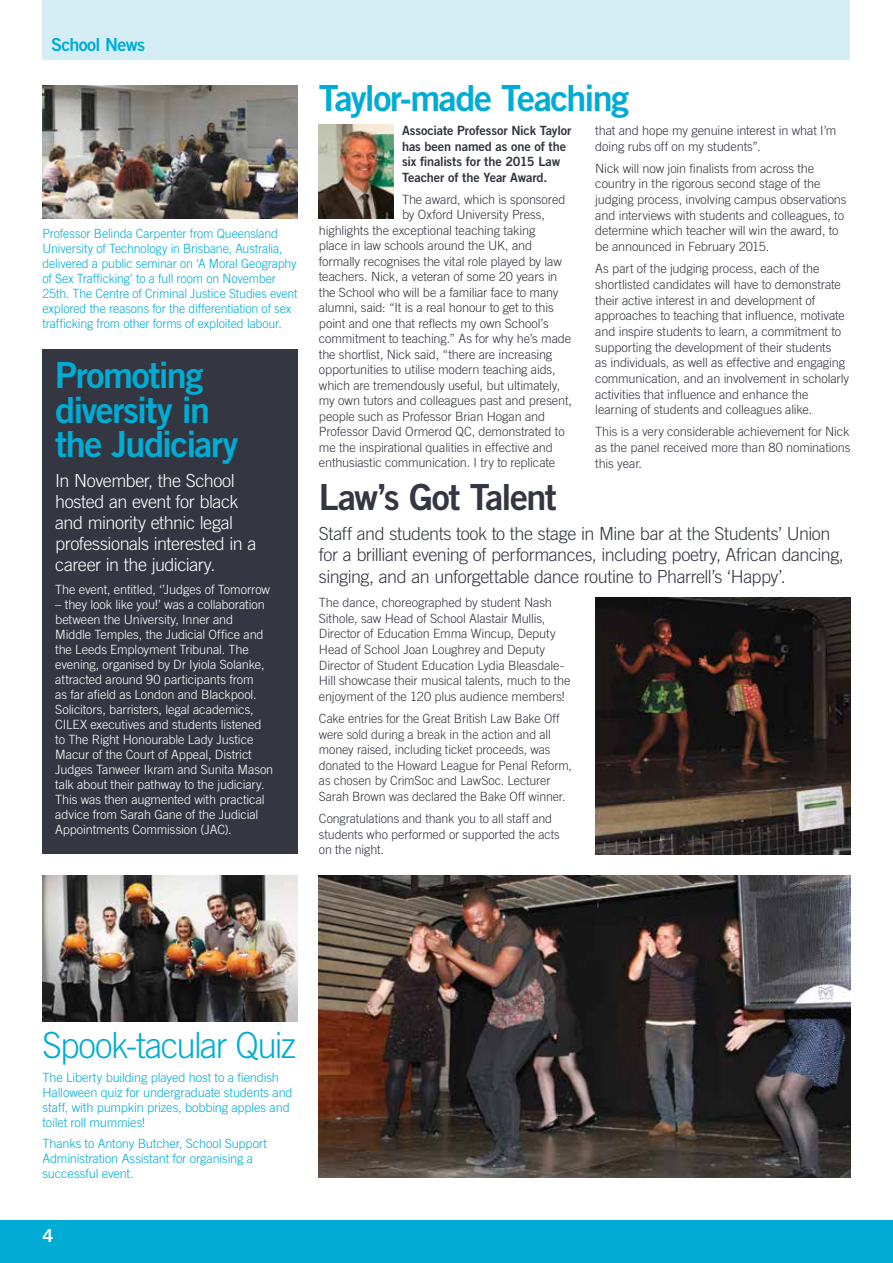
<style>
.page{position:relative;width:893px;height:1263px;background:#fff}
.page>*{position:absolute;margin:0;border:0;box-sizing:border-box;transform-origin:0 0}
.t1{font:36px/34.5px "Trade Gothic LT Std Bd 2";letter-spacing:-.045em;color:#00acd4}
.t2{font:300 36px "Trade Gothic LT Std";letter-spacing:-.045em;color:#00acd4}
.t3{font:36px "Trade Gothic LT Std Bd 2";letter-spacing:-.045em;color:#343741}
.t4{font:300 18px/21.6px "Trade Gothic LT Std";letter-spacing:-.025em;color:#343741}
.t5{font:300 18px/21px "Trade Gothic LT Std";letter-spacing:-.025em;color:#fff}
.t6{font:18px "Trade Gothic LT Std Bd 2";letter-spacing:-.04em;color:#00acd4}
.t7{font:18px "Trade Gothic LT Std Bd 2";color:#fff}
.t8{font:300 12.75px/15.8px "Trade Gothic LT Std";letter-spacing:-.01em;color:#343741}
.t9{font:300 12.75px/15px "Trade Gothic LT Std";letter-spacing:-.01em;color:#fff}
.t10{font:300 12.75px/15px "Trade Gothic LT Std";letter-spacing:-.01em;color:#00acd4}
.t11{font:12.75px/15.5px "Trade Gothic LT Std Bd 2";letter-spacing:-.01em;color:#343741}
</style>
<div class="page">
<div style="left:0;top:1220px;width:893px;height:43px;background:#00acd4"></div>
<img style="left:43px;top:875px;width:255px;height:146px">
<img style="left:319px;top:875px;width:531px;height:303px">
<img style="left:595px;top:597px;width:255px;height:257px">
<div style="left:43px;top:0;width:807px;height:60px;background:#d5eef6"></div>
<div style="left:43px;top:349px;width:255px;height:505px;background:#343741"></div>
<img style="left:43px;top:85px;width:255px;height:133px">
<img style="left:319px;top:124px;width:75px;height:94px">
<h2 class="t6" style="left:51px;top:33px;width:95px">School News</h2>
<p class="t10" style="left:43px;top:226px;width:257px">Professor Belinda Carpenter from Queensland University of Technology in Brisbane, Australia, delivered a public seminar on ‘A Moral Geography of Sex Trafficking’ to a full room on November 25th. The Centre of Criminal Justice Studies event explored the reasons for the differentiation of sex trafficking from other forms of exploited labour.</p>
<h1 class="t1" style="left:55px;top:357px;width:185px">Promoting diversity in the Judiciary</h1>
<h2 class="t5" style="left:55px;top:470px;width:203px">In November, the School hosted an event for black and minority ethnic legal professionals interested in a career in the judiciary.</h2>
<p class="t9" style="left:55px;top:582px;width:216px">The event, entitled, ‘’Judges of Tomorrow</p>
<p class="t9" style="left:55px;top:597px;width:220px">– they look like you!’ was a collaboration between the University, Inner and<br>Middle Temples, the Judicial Office and the Leeds Employment Tribunal. The evening, organised by Dr Iyiola Solanke, attracted around 90 participants from<br>as far afield as London and Blackpool.<br>Solicitors, barristers, legal academics, CILEX executives and students listened to The Right Honourable Lady Justice Macur of the Court of Appeal, District Judges Tanweer Ikram and Sunita Mason talk about their pathway to the judiciary.<br>This was then augmented with practical advice from Sarah Gane of the Judicial Appointments Commission (JAC).</p>
<h1 class="t1" style="left:319px;top:80px;width:312px">Taylor-made Teaching</h1>
<p class="t11" style="left:402px;top:123px;width:171px">Associate Professor Nick Taylor has been named as one of the six finalists for the 2015 Law<br>Teacher of the Year Award.</p>
<p class="t8" style="left:402px;top:191px;width:165px">The award, which is sponsored</p>
<p class="t8" style="left:402px;top:206px;width:144px">by Oxford University Press,</p>
<p class="t8" style="left:319px;top:222px;width:218px">highlights the exceptional teaching taking</p>
<p class="t8" style="left:319px;top:237px;width:215px">place in law schools around the UK, and</p>
<p class="t8" style="left:319px;top:253px;width:245px">formally recognises the vital role played by law</p>
<p class="t8" style="left:319px;top:269px;width:240px">teachers. Nick, a veteran of some 20 years in</p>
<p class="t8" style="left:319px;top:284px;width:241px">the School who will be a familiar face to many</p>
<p class="t8" style="left:319px;top:300px;width:236px">alumni, said: “It is a real honour to get to this</p>
<p class="t8" style="left:319px;top:315px;width:231px">point and one that reflects my own School’s</p>
<p class="t8" style="left:319px;top:331px;width:254px">commitment to teaching.” As for why he’s made</p>
<p class="t8" style="left:319px;top:346px;width:235px">the shortlist, Nick said, “there are increasing</p>
<p class="t8" style="left:319px;top:362px;width:238px">opportunities to utilise modern teaching aids,</p>
<p class="t8" style="left:319px;top:377px;width:243px">which are tremendously useful, but ultimately,</p>
<p class="t8" style="left:319px;top:393px;width:255px">my own tutors and colleagues past and present,</p>
<p class="t8" style="left:319px;top:408px;width:228px">people such as Professor Brian Hogan and</p>
<p class="t8" style="left:319px;top:424px;width:247px">Professor David Ormerod QC, demonstrated to</p>
<p class="t8" style="left:319px;top:439px;width:235px">me the inspirational qualities in effective and</p>
<p class="t8" style="left:319px;top:455px;width:238px">enthusiastic communication. I try to replicate</p>
<p class="t8" style="left:595px;top:122px;width:243px">that and hope my genuine interest in what I’m doing rubs off on my students”.</p>
<p class="t8" style="left:595px;top:160px;width:253px">Nick will now join finalists from across the country in the rigorous second stage of the judging process, involving campus observations and interviews with students and colleagues, to determine which teacher will win the award, to be announced in February 2015.</p>
<p class="t8" style="left:595px;top:261px;width:255px">As part of the judging process, each of the shortlisted candidates will have to demonstrate their active interest in and development of approaches to teaching that influence, motivate and inspire students to learn, a commitment to supporting the development of their students<br>as individuals, as well as effective and engaging communication, and an involvement in scholarly activities that influence and enhance the learning of students and colleagues alike.</p>
<p class="t8" style="left:595px;top:424px;width:257px;text-align:justify">This is a very considerable achievement for Nick as the panel received more than 80 nominations this year.</p>
<h1 class="t3" style="left:319px;top:474px;width:239px">Law’s Got Talent</h1>
<h2 class="t4" style="left:319px;top:522px;width:526px">Staff and students took to the stage in Mine bar at the Students’ Union for a brilliant evening of performances, including poetry, African dancing, singing, and an unforgettable dance routine to Pharrell’s ‘Happy’.</h2>
<p class="t8" style="left:319px;top:595px;width:253px">The dance, choreographed by student Nash Sithole, saw Head of School Alastair Mullis, Director of Education Emma Wincup, Deputy Head of School Joan Loughrey and Deputy Director of Student Education Lydia Bleasdale-Hill showcase their musical talents, much to the enjoyment of the 120 plus audience members!</p>
<p class="t8" style="left:319px;top:710px;width:255px">Cake entries for the Great British Law Bake Off were sold during a break in the action and all money raised, including ticket proceeds, was donated to the Howard League for Penal Reform, as chosen by CrimSoc and LawSoc. Lecturer Sarah Brown was declared the Bake Off winner.</p>
<p class="t8" style="left:319px;top:810px;width:242px">Congratulations and thank you to all staff and students who performed or supported the acts on the night.</p>
<h1 class="t2" style="left:43px;top:1024px;width:255px">Spook-tacular Quiz</h1>
<p class="t10" style="left:43px;top:1069px;width:252px">The Liberty building played host to a fiendish Halloween quiz for undergraduate students and staff, with pumpkin prizes, bobbing apples and toilet roll mummies!</p>
<p class="t10" style="left:43px;top:1136px;width:226px">Thanks to Antony Butcher, School Support<br>Administration Assistant for organising a successful event.</p>
<h2 class="t7" style="left:43px;top:1224px;width:12px">4</h2>
</div>
